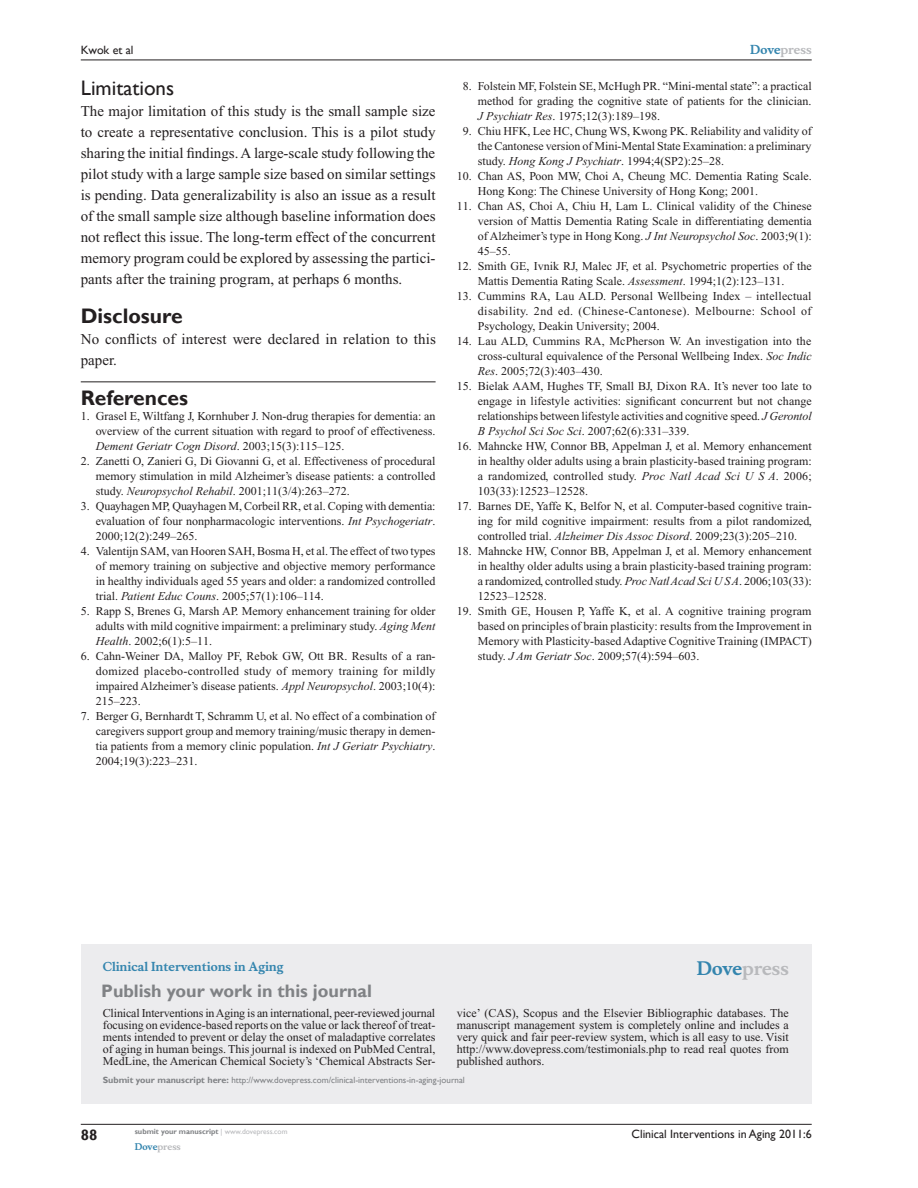
<style>
.page{position:relative;width:918px;height:1188px;background:#fff}
.page>*{position:absolute;margin:0;border:0;box-sizing:border-box;transform-origin:0 0}
.t1{font:700 21px "Gill Sans";color:#231f20}
.t2{font:21px "Gill Sans";color:#231f20}
.t3{font:700 18px "Gill Sans";color:#808285}
.t4{font:700 18px "Musee";color:#b8b9bc}
.t5{font:15px/21px "Times New Roman";color:#231f20;text-align:justify}
.t6{font:700 15px "Gill Sans";color:#231f20}
.t7{font:12px/15px "Times New Roman";color:#231f20;text-align:justify}
.t8{font:12px "Gill Sans";color:#231f20}
.t9{font:700 12px "Musee";color:#3485ae}
.t10{font:700 12px "Musee";color:#b8b9bc}
.t11{font:9px "Gill Sans";color:#808285}
.t12{font:700 9px "Musee";color:#b8b9bc}
.t13{font:700 7.5px "Gill Sans";color:#808285}
.s1{font-style:italic}
.s2{color:#3485ae}
.s3{font-weight:700}
.s4{font-weight:400;color:#b8b9bc}
</style>
<div class="page">
<div style="left:81px;top:944px;width:731px;height:159px;background:#ececee"></div>
<hr style="left:81px;top:1124px;width:731px;height:1px;background:#231f20">
<hr style="left:81px;top:60px;width:731px;height:1px;background:#231f20">
<hr style="left:81px;top:381px;width:355px;height:1px;background:#231f20">
<p class="t8" style="left:81px;top:43px;width:54px">Kwok et al</p>
<h1 class="t2" style="left:81px;top:76px;width:95px">Limitations</h1>
<p class="t5" style="left:81px;top:101px;width:356px">The major limitation of this study is the small sample size to create a representative conclusion. This is a pilot study sharing the initial findings. A large-scale study following the pilot study with a large sample size based on similar settings is pending. Data generalizability is also an issue as a result of the small sample size although baseline information does not reflect this issue. The long-term effect of the concurrent memory program could be explored by assessing the partici&shy;pants after the training program, at perhaps 6 months.</p>
<h1 class="t1" style="left:81px;top:304px;width:103px">Disclosure</h1>
<p class="t5" style="left:81px;top:329px;width:357px">No conflicts of interest were declared in relation to this paper.</p>
<h1 class="t1" style="left:81px;top:385px;width:109px">References</h1>
<p class="t7" style="left:96px;top:408px;width:341px;text-indent:-15px">1. Grasel E, Wiltfang J, Kornhuber J. Non-drug therapies for dementia: an overview of the current situation with regard to proof of effectiveness.<br><span class="s1">Dement Geriatr Cogn Disord</span>. 2003;15(3):115–125.</p>
<p class="t7" style="left:96px;top:453px;width:341px;text-indent:-15px">2. Zanetti O, Zanieri G, Di Giovanni G, et al. Effectiveness of procedural memory stimulation in mild Alzheimer’s disease patients: a controlled study. <span class="s1">Neuropsychol Rehabil</span>. 2001;11(3/4):263–272.</p>
<p class="t7" style="left:96px;top:498px;width:341px;text-indent:-15px">3. Quayhagen MP, Quayhagen M, Corbeil RR, et al. Coping with dementia: evaluation of four nonpharmacologic interventions. <span class="s1">Int Psychogeriatr</span>.<br>2000;12(2):249–265.</p>
<p class="t7" style="left:96px;top:543px;width:341px;text-indent:-15px">4. Valentijn SAM, van Hooren SAH, Bosma H, et al. The effect of two types of memory training on subjective and objective memory performance in healthy individuals aged 55 years and older: a randomized controlled trial. <span class="s1">Patient Educ Couns</span>. 2005;57(1):106–114.</p>
<p class="t7" style="left:96px;top:603px;width:341px;text-indent:-15px">5. Rapp S, Brenes G, Marsh AP. Memory enhancement training for older adults with mild cognitive impairment: a preliminary study. <span class="s1">Aging Ment Health</span>. 2002;6(1):5–11.</p>
<p class="t7" style="left:96px;top:648px;width:341px;text-indent:-15px">6. Cahn-Weiner DA, Malloy PF, Rebok GW, Ott BR. Results of a ran&shy;domized placebo-controlled study of memory training for mildly impaired Alzheimer’s disease patients. <span class="s1">Appl Neuropsychol</span>. 2003;10(4):<br>215–223.</p>
<p class="t7" style="left:96px;top:708px;width:341px;text-indent:-15px">7. Berger G, Bernhardt T, Schramm U, et al. No effect of a combination of caregivers support group and memory training/music therapy in demen&shy;tia patients from a memory clinic population. <span class="s1">Int J Geriatr Psychiatry</span>.<br>2004;19(3):223–231.</p>
<p class="t10" style="left:750px;top:43px;width:63px"><span class="s2">Dove</span>press</p>
<p class="t7" style="left:478px;top:79px;width:335px;text-indent:-15px">8. Folstein MF, Folstein SE, McHugh PR. “Mini-mental state”: a practical method for grading the cognitive state of patients for the clinician.<br><span class="s1">J Psychiatr Res</span>. 1975;12(3):189–198.</p>
<p class="t7" style="left:478px;top:124px;width:335px;text-indent:-15px">9. Chiu HFK, Lee HC, Chung WS, Kwong PK. Reliability and validity of the Cantonese version of Mini-Mental State Examination: a preliminary study. <span class="s1">Hong Kong J Psychiatr</span>. 1994;4(SP2):25–28.</p>
<p class="t7" style="left:478px;top:169px;width:335px;text-indent:-21px">10. Chan AS, Poon MW, Choi A, Cheung MC. Dementia Rating Scale.<br>Hong Kong: The Chinese University of Hong Kong; 2001.</p>
<p class="t7" style="left:478px;top:199px;width:335px;text-indent:-21px">11. Chan AS, Choi A, Chiu H, Lam L. Clinical validity of the Chinese version of Mattis Dementia Rating Scale in differentiating dementia of Alzheimer’s type in Hong Kong. <span class="s1">J Int Neuropsychol Soc</span>. 2003;9(1):<br>45–55.</p>
<p class="t7" style="left:457px;top:259px;width:356px;text-align:center">12. Smith GE, Ivnik RJ, Malec JF, et al. Psychometric properties of the<br>Mattis Dementia Rating Scale. <span class="s1">Assessment</span>. 1994;1(2):123–131.</p>
<p class="t7" style="left:478px;top:289px;width:335px;text-indent:-21px">13. Cummins RA, Lau ALD. Personal Wellbeing Index – intellectual disability. 2nd ed. (Chinese-Cantonese). Melbourne: School of Psychology, Deakin University; 2004.</p>
<p class="t7" style="left:478px;top:334px;width:335px;text-indent:-21px">14. Lau ALD, Cummins RA, McPherson W. An investigation into the cross-cultural equivalence of the Personal Wellbeing Index. <span class="s1">Soc Indic Res</span>. 2005;72(3):403–430.</p>
<p class="t7" style="left:478px;top:379px;width:335px;text-indent:-21px">15. Bielak AAM, Hughes TF, Small BJ, Dixon RA. It’s never too late to engage in lifestyle activities: significant concurrent but not change relationships between lifestyle activities and cognitive speed. <span class="s1">J Gerontol B Psychol Sci Soc Sci</span>. 2007;62(6):331–339.</p>
<p class="t7" style="left:478px;top:439px;width:335px;text-indent:-21px">16. Mahncke HW, Connor BB, Appelman J, et al. Memory enhancement in healthy older adults using a brain plasticity-based training program: a randomized, controlled study. <span class="s1">Proc Natl Acad Sci U S A</span>. 2006; 103(33):12523–12528.</p>
<p class="t7" style="left:478px;top:499px;width:335px;text-indent:-21px">17. Barnes DE, Yaffe K, Belfor N, et al. Computer-based cognitive train&shy;ing for mild cognitive impairment: results from a pilot randomized, controlled trial. <span class="s1">Alzheimer Dis Assoc Disord</span>. 2009;23(3):205–210.</p>
<p class="t7" style="left:478px;top:544px;width:335px;text-indent:-21px">18. Mahncke HW, Connor BB, Appelman J, et al. Memory enhancement in healthy older adults using a brain plasticity-based training program: a randomized, controlled study. <span class="s1">Proc Natl Acad Sci U S A</span>. 2006;103(33):<br>12523–12528.</p>
<p class="t7" style="left:478px;top:604px;width:335px;text-indent:-21px">19. Smith GE, Housen P, Yaffe K, et al. A cognitive training program based on principles of brain plasticity: results from the Improvement in Memory with Plasticity-based Adaptive Cognitive Training (IMPACT) study. <span class="s1">J Am Geriatr Soc</span>. 2009;57(4):594–603.</p>
<p class="t9" style="left:103px;top:959px;width:182px">Clinical Interventions in Aging</p>
<h2 class="t3" style="left:101px;top:980px;width:272px">Publish your work in this journal</h2>
<h2 class="t4" style="left:697px;top:958px;width:94px"><span class="s2">Dove</span>press</h2>
<p class="t7" style="left:103px;top:1007px;width:334px;line-height:12px">Clinical Interventions in Aging is an international, peer-reviewed journal focusing on evidence-based reports on the value or lack thereof of treat&shy;ments intended to prevent or delay the onset of maladaptive correlates of aging in human beings. This journal is indexed on PubMed Central, MedLine, the American Chemical Society’s ‘Chemical Abstracts Ser-</p>
<p class="t7" style="left:457px;top:1007px;width:333px;line-height:12px">vice’ (CAS), Scopus and the Elsevier Bibliographic databases. The manuscript management system is completely online and includes a very quick and fair peer-review system, which is all easy to use. Visit http://www.dovepress.com/testimonials.php to read real quotes from published authors.</p>
<p class="t11" style="left:103px;top:1075px;width:364px"><span class="s3">Submit your manuscript here:</span> http://www.dovepress.com/clinical-interventions-in-aging-journal</p>
<p class="t6" style="left:81px;top:1126px;width:18px">88</p>
<p class="t13" style="left:135px;top:1127px;width:154px">submit your manuscript <span class="s4">| www.dovepress.com</span></p>
<p class="t12" style="left:135px;top:1141px;width:48px"><span class="s2">Dove</span>press</p>
<p class="t8" style="left:632px;top:1127px;width:182px">Clinical Interventions in Aging 2011:6</p>
</div>
